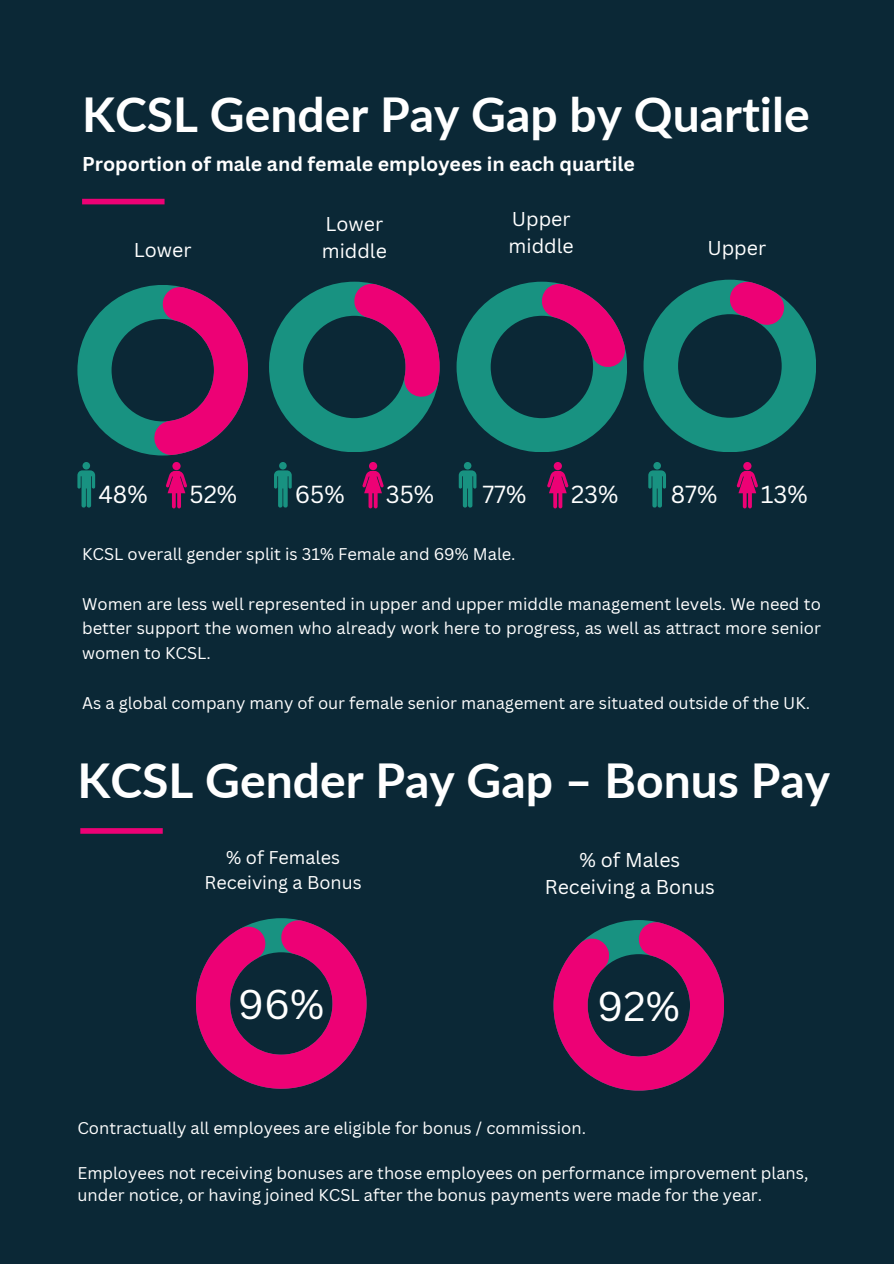
<style>
.page{position:relative;width:894px;height:1264px;background:#fff}
.page>*{position:absolute;margin:0;border:0;box-sizing:border-box;transform-origin:0 0}
.t1{font:700 48px "Lato";color:#fff}
.t2{font:40.35px "Canva Sans";color:#fff}
.t3{font:24px "Canva Sans";color:#fff}
.t4{font:19.5px/27px "Canva Sans";color:#fff}
.t5{font:700 19.5px "Canva Sans";color:#fff}
.t6{font:18px/24.8px "Canva Sans";color:#fff;text-align:center}
.t7{font:16.5px/24.8px "Canva Sans";color:#fff;text-align:justify}
</style>
<div class="page">
<div style="left:0;top:0;width:893px;height:1263px;background:#0b2836"></div>
<div style="left:82px;top:199px;width:82px;height:5px;background:#ed0175"></div>
<svg style="left:456px;top:282px;width:171px;height:170px"></svg>
<svg style="left:643px;top:280px;width:173px;height:172px"></svg>
<svg style="left:269px;top:282px;width:170px;height:170px"></svg>
<svg style="left:77px;top:285px;width:171px;height:170px"></svg>
<div style="left:172px;top:462px;width:8px;height:8px;background:#ed0175;border-radius:50%"></div>
<svg style="left:166px;top:471px;width:21px;height:37px"></svg>
<div style="left:82px;top:462px;width:8px;height:7px;background:#189281;border-radius:50%"></div>
<svg style="left:77px;top:470px;width:18px;height:38px"></svg>
<div style="left:369px;top:462px;width:8px;height:8px;background:#ed0175;border-radius:50%"></div>
<svg style="left:362px;top:471px;width:22px;height:37px"></svg>
<div style="left:279px;top:462px;width:7px;height:7px;background:#189281;border-radius:50%"></div>
<svg style="left:274px;top:470px;width:18px;height:38px"></svg>
<div style="left:553px;top:462px;width:8px;height:8px;background:#ed0175;border-radius:50%"></div>
<svg style="left:547px;top:471px;width:21px;height:37px"></svg>
<div style="left:463px;top:462px;width:8px;height:7px;background:#189281;border-radius:50%"></div>
<svg style="left:458px;top:470px;width:18px;height:38px"></svg>
<div style="left:743px;top:462px;width:8px;height:8px;background:#ed0175;border-radius:50%"></div>
<svg style="left:736px;top:471px;width:21px;height:37px"></svg>
<div style="left:653px;top:462px;width:7px;height:7px;background:#189281;border-radius:50%"></div>
<svg style="left:648px;top:470px;width:17px;height:38px"></svg>
<svg style="left:196px;top:918px;width:170px;height:170px"></svg>
<div style="left:80px;top:828px;width:83px;height:5px;background:#ed0175"></div>
<svg style="left:553px;top:920px;width:171px;height:170px"></svg>
<h1 class="t1" style="left:82px;top:84px;width:729px">KCSL Gender Pay Gap by Quartile</h1>
<h3 class="t5" style="left:82px;top:150px;width:554px">Proportion of male and female employees in each quartile</h3>
<h4 class="t4" style="left:134px;top:236px;width:59px">Lower</h4>
<h2 class="t4" style="left:322px;top:210px;width:67px">Lower middle</h2>
<h4 class="t4" style="left:508px;top:205px;width:67px">Upper middle</h4>
<p class="t4" style="left:707px;top:234px;width:60px">Upper</p>
<h2 class="t3" style="left:98px;top:477px;width:51px">48%</h2>
<p class="t3" style="left:189px;top:477px;width:49px">52%</p>
<h2 class="t3" style="left:294px;top:477px;width:51px">65%</h2>
<p class="t3" style="left:385px;top:477px;width:50px">35%</p>
<p class="t3" style="left:482px;top:477px;width:45px">77%</p>
<h4 class="t3" style="left:571px;top:477px;width:49px">23%</h4>
<p class="t3" style="left:670px;top:477px;width:48px">87%</p>
<h2 class="t3" style="left:760px;top:477px;width:48px">13%</h2>
<h2 class="t7" style="left:82px;top:541px;width:435px">KCSL overall gender split is 31% Female and 69% Male.</h2>
<p class="t7" style="left:82px;top:591px;width:740px">Women are less well represented in upper and upper middle management levels. We need to better support the women who already work here to progress, as well as attract more senior women to KCSL.</p>
<h2 class="t7" style="left:82px;top:690px;width:729px">As a global company many of our female senior management are situated outside of the UK.</h2>
<h4 class="t1" style="left:77px;top:750px;width:754px">KCSL Gender Pay Gap – Bonus Pay</h4>
<h2 class="t6" style="left:204px;top:844px;width:158px">% of Females<br>Receiving a Bonus</h2>
<p class="t4" style="left:544px;top:846px;width:172px;text-align:center">% of Males<br>Receiving a Bonus</p>
<h2 class="t2" style="left:238px;top:975px;width:88px">96%</h2>
<h2 class="t2" style="left:597px;top:977px;width:84px">92%</h2>
<p class="t7" style="left:77px;top:1114px;width:510px">Contractually all employees are eligible for bonus / commission.</p>
<h2 class="t7" style="left:77px;top:1160px;width:732px;line-height:22.5px">Employees not receiving bonuses are those employees on performance improvement plans, under notice, or having joined KCSL after the bonus payments were made for the year.</h2>
</div>
